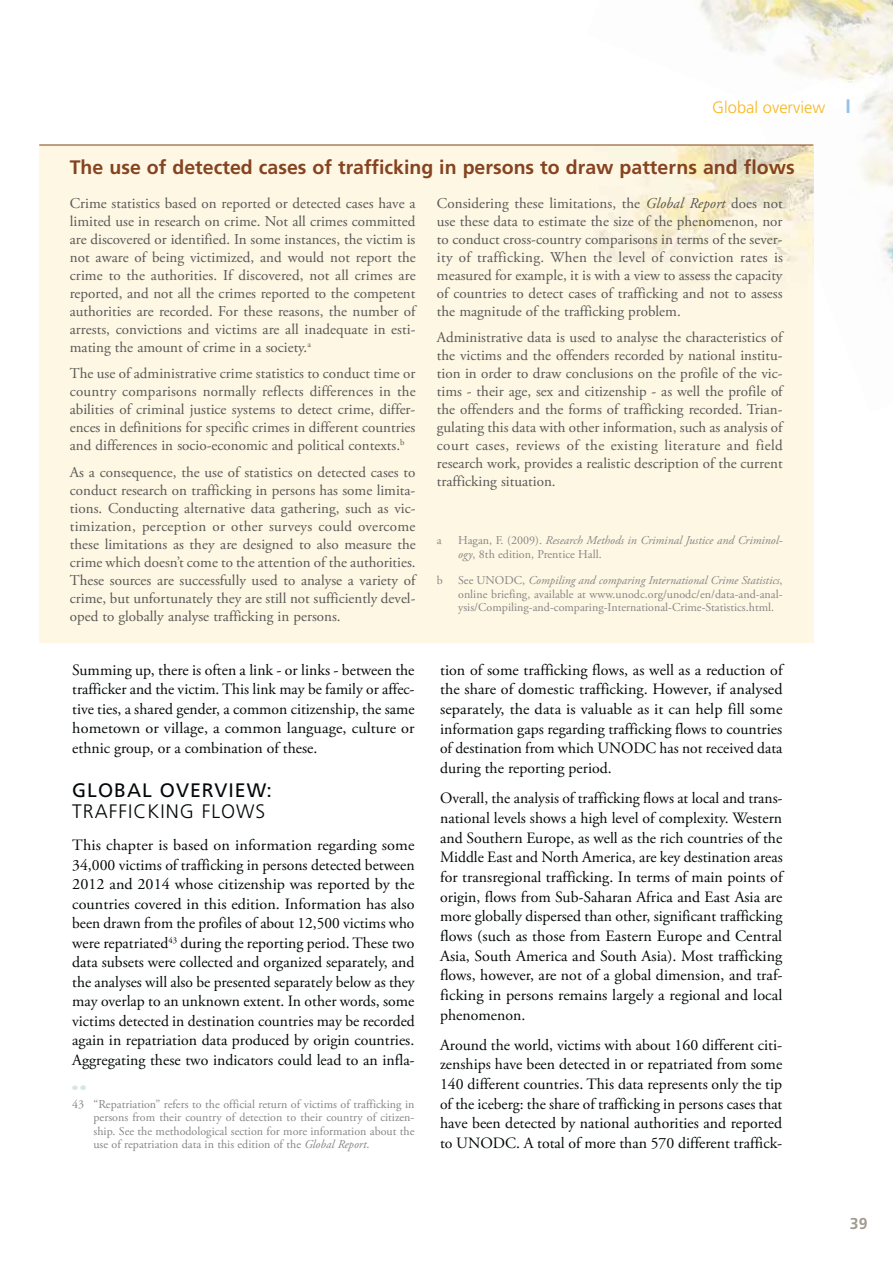
<style>
.page{position:relative;width:893px;height:1263px;background:#fff}
.page>*{position:absolute;margin:0;border:0;box-sizing:border-box;transform-origin:0 0}
.t1{font:700 19.5px "Frutiger";color:#854421}
.t2{font:300 19.5px "Frutiger";letter-spacing:.05em;color:#040809}
.t3{font:19.5px "Frutiger";letter-spacing:.05em;color:#040809}
.t4{font:300 16.5px "Frutiger";color:#f9b71e}
.t5{font:15.75px/19.6px "Adobe Garamond Pro";color:#040809;text-align:justify}
.t6{font:700 15.75px "Frutiger";color:#a39b91}
.t7{font:15px/18px "Adobe Garamond Pro";color:#575757;text-align:justify}
.t8{font:12px/13.5px "Adobe Garamond Pro";color:#878686;text-align:justify}
.t9{font:italic 12px/13.5px "Adobe Garamond Pro";color:#878686}
.s1{font-weight:700;font-size:19.5px;color:#96c2e8}
.s2{font-style:italic}
.s3{font-style:normal}
</style>
<div class="page">
<img style="left:753px;top:110px;width:140px;height:303px">
<img style="left:699px;top:0;width:194px;height:55px">
<img style="left:778px;top:55px;width:115px;height:55px">
<div style="left:39px;top:145px;width:774px;height:498px;background:#fef7e3"></div>
<img style="left:599px;top:146px;width:214px;height:132px">
<svg style="left:74px;top:1085px;width:10px;height:5px"></svg>
<hr style="left:39px;top:145px;width:774px;height:1px;background:#854421">
<p class="t4" style="left:712px;top:101px;width:140px">Global overview <span class="s1">I</span></p>
<h1 class="t1" style="left:70px;top:159px;width:726px">The use of detected cases of trafficking in persons to draw patterns and flows</h1>
<p class="t7" style="left:70px;top:195px;width:348px">Crime statistics based on reported or detected cases have a limited use in research on crime. Not all crimes committed are discovered or identified. In some instances, the victim is not aware of being victimized, and would not report the crime to the authorities. If discovered, not all crimes are reported, and not all the crimes reported to the competent authorities are recorded. For these reasons, the number of arrests, convictions and victims are all inadequate in esti&shy;mating the amount of crime in a society.<sup>a</sup></p>
<p class="t7" style="left:70px;top:366px;width:347px">The use of administrative crime statistics to conduct time or country comparisons normally reflects differences in the abilities of criminal justice systems to detect crime, differ&shy;ences in definitions for specific crimes in different countries and differences in socio-economic and political contexts.<sup>b</sup></p>
<p class="t7" style="left:70px;top:464px;width:347px">As a consequence, the use of statistics on detected cases to conduct research on trafficking in persons has some limita&shy;tions. Conducting alternative data gathering, such as vic&shy;timization, perception or other surveys could overcome these limitations as they are designed to also measure the crime which doesn’t come to the attention of the authorities.<br>These sources are successfully used to analyse a variety of crime, but unfortunately they are still not sufficiently devel&shy;oped to globally analyse trafficking in persons.</p>
<p class="t7" style="left:437px;top:195px;width:348px">Considering these limitations, the <span class="s2">Global Report</span> does not use these data to estimate the size of the phenomenon, nor to conduct cross-country comparisons in terms of the sever&shy;ity of trafficking. When the level of conviction rates is measured for example, it is with a view to assess the capacity of countries to detect cases of trafficking and not to assess the magnitude of the trafficking problem.</p>
<p class="t7" style="left:437px;top:330px;width:347px">Administrative data is used to analyse the characteristics of the victims and the offenders recorded by national institu&shy;tion in order to draw conclusions on the profile of the vic&shy;tims - their age, sex and citizenship - as well the profile of the offenders and the forms of trafficking recorded. Trian&shy;gulating this data with other information, such as analysis of court cases, reviews of the existing literature and field research work, provides a realistic description of the current trafficking situation.</p>
<p class="t8" style="left:437px;top:535px;width:6px">a</p>
<p class="t9" style="left:458px;top:535px;width:326px"><span class="s3">Hagan, F. (2009).</span> Research Methods in Criminal Justice and Criminol&shy;ogy<span class="s3">, 8th edition, Prentice Hall.</span></p>
<p class="t8" style="left:437px;top:574px;width:7px">b</p>
<p class="t8" style="left:458px;top:574px;width:326px">See UNODC, <span class="s2">Compiling and comparing International Crime Statistics</span>, online briefing, available at www.unodc.org/unodc/en/data-and-anal&shy;ysis/Compiling-and-comparing-International-Crime-Statistics.html.</p>
<p class="t5" style="left:72px;top:661px;width:344px">Summing up, there is often a link - or links - between the trafficker and the victim. This link may be family or affec&shy;tive ties, a shared gender, a common citizenship, the same hometown or village, a common language, culture or ethnic group, or a combination of these.</p>
<h1 class="t3" style="left:72px;top:783px;width:201px">GLOBAL OVERVIEW:</h1>
<h1 class="t2" style="left:72px;top:804px;width:195px">TRAFFICKING FLOWS</h1>
<p class="t5" style="left:72px;top:837px;width:344px">This chapter is based on information regarding some 34,000 victims of trafficking in persons detected between 2012 and 2014 whose citizenship was reported by the countries covered in this edition. Information has also been drawn from the profiles of about 12,500 victims who were repatriated<sup>43</sup> during the reporting period. These two data subsets were collected and organized separately, and the analyses will also be presented separately below as they may overlap to an unknown extent. In other words, some victims detected in destination countries may be recorded again in repatriation data produced by origin countries.<br>Aggregating these two indicators could lead to an infla-</p>
<p class="t8" style="left:93px;top:1098px;width:322px;text-indent:-21px">43 “Repatriation” refers to the official return of victims of trafficking in persons from their country of detection to their country of citizen&shy;ship. See the methodological section for more information about the use of repatriation data in this edition of the <span class="s2">Global Report</span>.</p>
<p class="t5" style="left:440px;top:661px;width:344px">tion of some trafficking flows, as well as a reduction of the share of domestic trafficking. However, if analysed separately, the data is valuable as it can help fill some information gaps regarding trafficking flows to countries of destination from which UNODC has not received data during the reporting period.</p>
<p class="t5" style="left:440px;top:790px;width:344px">Overall, the analysis of trafficking flows at local and trans&shy;national levels shows a high level of complexity. Western and Southern Europe, as well as the rich countries of the Middle East and North America, are key destination areas for transregional trafficking. In terms of main points of origin, flows from Sub-Saharan Africa and East Asia are more globally dispersed than other, significant trafficking flows (such as those from Eastern Europe and Central Asia, South America and South Asia). Most trafficking flows, however, are not of a global dimension, and traf&shy;ficking in persons remains largely a regional and local phenomenon.</p>
<p class="t5" style="left:440px;top:1036px;width:344px">Around the world, victims with about 160 different citi&shy;zenships have been detected in or repatriated from some 140 different countries. This data represents only the tip of the iceberg: the share of trafficking in persons cases that have been detected by national authorities and reported to UNODC. A total of more than 570 different traffick-</p>
<p class="t6" style="left:850px;top:1217px;width:19px">39</p>
</div>
